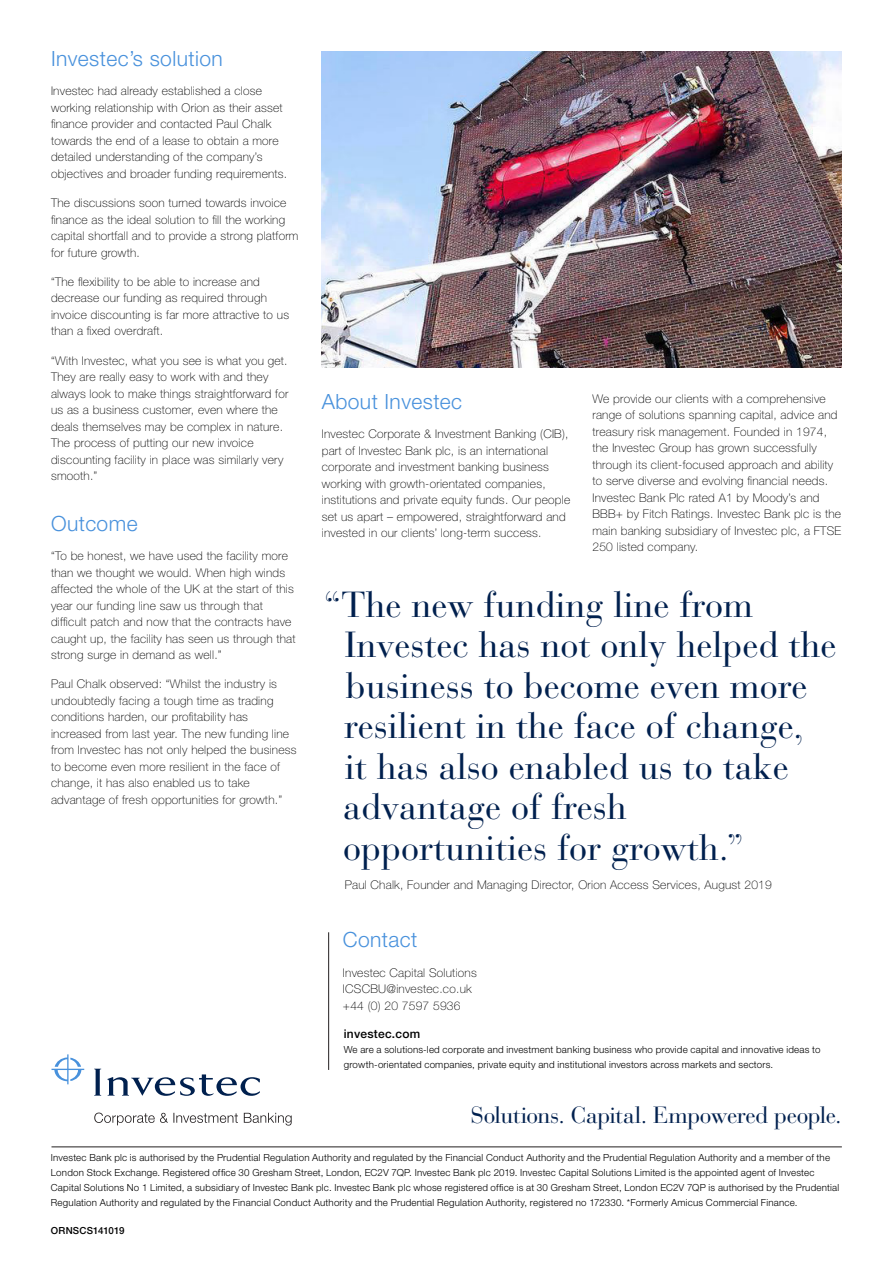
<style>
.page{position:relative;width:893px;height:1263px;background:#fff}
.page>*{position:absolute;margin:0;border:0;box-sizing:border-box;transform-origin:0 0}
.Quote_Copy{font:36px/40.5px "Bauer Bodoni Std";color:#00204e}
.t1{font:23.25px "Bauer Bodoni Std";letter-spacing:-.02em;color:#00204e}
.Body_Heading{font:300 21px "Helvetica Neue LT Std";letter-spacing:.02em;color:#4891dc}
.Body_Copy{font:300 21px "Helvetica Neue LT Std";letter-spacing:.02em;color:#4891dc}
.Body_Copy-2{font:100 12px/16.5px "Helvetica Neue LT Std";letter-spacing:.02em;color:#000}
.Quote_Name_Copy{font:100 12px "Helvetica Neue LT Std";letter-spacing:.02em;color:#000}
.Contact_Copy{font:100 12px/16.5px "Helvetica Neue LT Std";letter-spacing:.02em;color:#000}
.Website_Copy{font:500 12px "Helvetica Neue LT Std";letter-spacing:.02em;color:#000}
.Disclaimer_Copy{font:300 9.75px/15px "Helvetica Neue LT Std";letter-spacing:.02em;color:#000}
.Disclaimer_Copy-2{font:500 9.75px "Helvetica Neue LT Std";letter-spacing:.01em;color:#000}
</style>
<div class="page">
<img style="left:322px;top:51px;width:520px;height:316px">
<svg style="left:51px;top:1054px;width:33px;height:30px"></svg>
<svg style="left:94px;top:1069px;width:166px;height:27px"></svg>
<svg style="left:94px;top:1112px;width:198px;height:13px"></svg>
<hr style="left:51px;top:1146px;width:791px;height:1px;background:#231f20">
<hr style="left:328px;top:932px;width:1px;height:138px;background:#231f20">
<p class="Body_Heading" style="left:51px;top:46px;width:173px">Investec’s solution</p>
<p class="Body_Copy-2" style="left:51px;top:83px;width:238px">Investec had already established a close working relationship with Orion as their asset finance provider and contacted Paul Chalk towards the end of a lease to obtain a more detailed understanding of the company’s objectives and broader funding requirements.</p>
<p class="Body_Copy-2" style="left:51px;top:195px;width:249px">The discussions soon turned towards invoice finance as the ideal solution to fill the working capital shortfall and to provide a strong platform for future growth.</p>
<p class="Body_Copy-2" style="left:51px;top:273px;width:240px">“The flexibility to be able to increase and decrease our funding as required through invoice discounting is far more attractive to us than a fixed overdraft.</p>
<p class="Body_Copy-2" style="left:51px;top:352px;width:239px">“With Investec, what you see is what you get.<br>They are really easy to work with and they always look to make things straightforward for us as a business customer, even where the deals themselves may be complex in nature.<br>The process of putting our new invoice discounting facility in place was similarly very smooth.”</p>
<p class="Body_Heading" style="left:51px;top:510px;width:88px">Outcome</p>
<p class="Body_Copy-2" style="left:51px;top:547px;width:246px">“To be honest, we have used the facility more than we thought we would. When high winds affected the whole of the UK at the start of this year our funding line saw us through that difficult patch and now that the contracts have caught up, the facility has seen us through that strong surge in demand as well.”</p>
<p class="Body_Copy-2" style="left:51px;top:676px;width:247px">Paul Chalk observed: “Whilst the industry is undoubtedly facing a tough time as trading conditions harden, our profitability has increased from last year. The new funding line from Investec has not only helped the business to become even more resilient in the face of change, it has also enabled us to take advantage of fresh opportunities for growth.”</p>
<p class="Body_Copy" style="left:322px;top:389px;width:142px">About Investec</p>
<p class="Body_Copy-2" style="left:322px;top:426px;width:250px">Investec Corporate &amp; Investment Banking (CIB), part of Investec Bank plc, is an international corporate and investment banking business working with growth-orientated companies, institutions and private equity funds. Our people set us apart – empowered, straightforward and invested in our clients’ long-term success.</p>
<p class="Body_Copy-2" style="left:592px;top:390px;width:250px">We provide our clients with a comprehensive range of solutions spanning capital, advice and treasury risk management. Founded in 1974, the Investec Group has grown successfully through its client-focused approach and ability to serve diverse and evolving financial needs.<br>Investec Bank Plc rated A1 by Moody’s and BBB+ by Fitch Ratings. Investec Bank plc is the main banking subsidiary of Investec plc, a FTSE 250 listed company.</p>
<p class="Quote_Copy" style="left:343px;top:585px;width:495px;text-indent:-20px">“The new funding line from<br>Investec has not only helped the business to become even more resilient in the face of change,<br>it has also enabled us to take advantage of fresh opportunities for growth.”</p>
<p class="Quote_Name_Copy" style="left:345px;top:878px;width:429px">Paul Chalk, Founder and Managing Director, Orion Access Services, August 2019</p>
<p class="Body_Heading" style="left:343px;top:927px;width:76px">Contact</p>
<p class="Contact_Copy" style="left:343px;top:964px;width:135px">Investec Capital Solutions</p>
<p class="Contact_Copy" style="left:343px;top:980px;width:130px">ICSCBU@investec.co.uk +44 (0) 20 7597 5936</p>
<p class="Website_Copy" style="left:344px;top:1026px;width:78px">investec.com</p>
<p class="Disclaimer_Copy" style="left:344px;top:1042px;width:478px">We are a solutions-led corporate and investment banking business who provide capital and innovative ideas to growth-orientated companies, private equity and institutional investors across markets and sectors.</p>
<p class="t1" style="left:471px;top:1101px;width:372px">Solutions. Capital. Empowered people.</p>
<p class="Disclaimer_Copy" style="left:51px;top:1150px;width:790px">Investec Bank plc is authorised by the Prudential Regulation Authority and regulated by the Financial Conduct Authority and the Prudential Regulation Authority and a member of the London Stock Exchange. Registered office 30 Gresham Street, London, EC2V 7QP. Investec Bank plc 2019. Investec Capital Solutions Limited is the appointed agent of Investec Capital Solutions No 1 Limited, a subsidiary of Investec Bank plc. Investec Bank plc whose registered office is at 30 Gresham Street, London EC2V 7QP is authorised by the Prudential Regulation Authority and regulated by the Financial Conduct Authority and the Prudential Regulation Authority, registered no 172330. *Formerly Amicus Commercial Finance.</p>
<p class="Disclaimer_Copy-2" style="left:51px;top:1224px;width:75px">ORNSCS141019</p>
</div>
